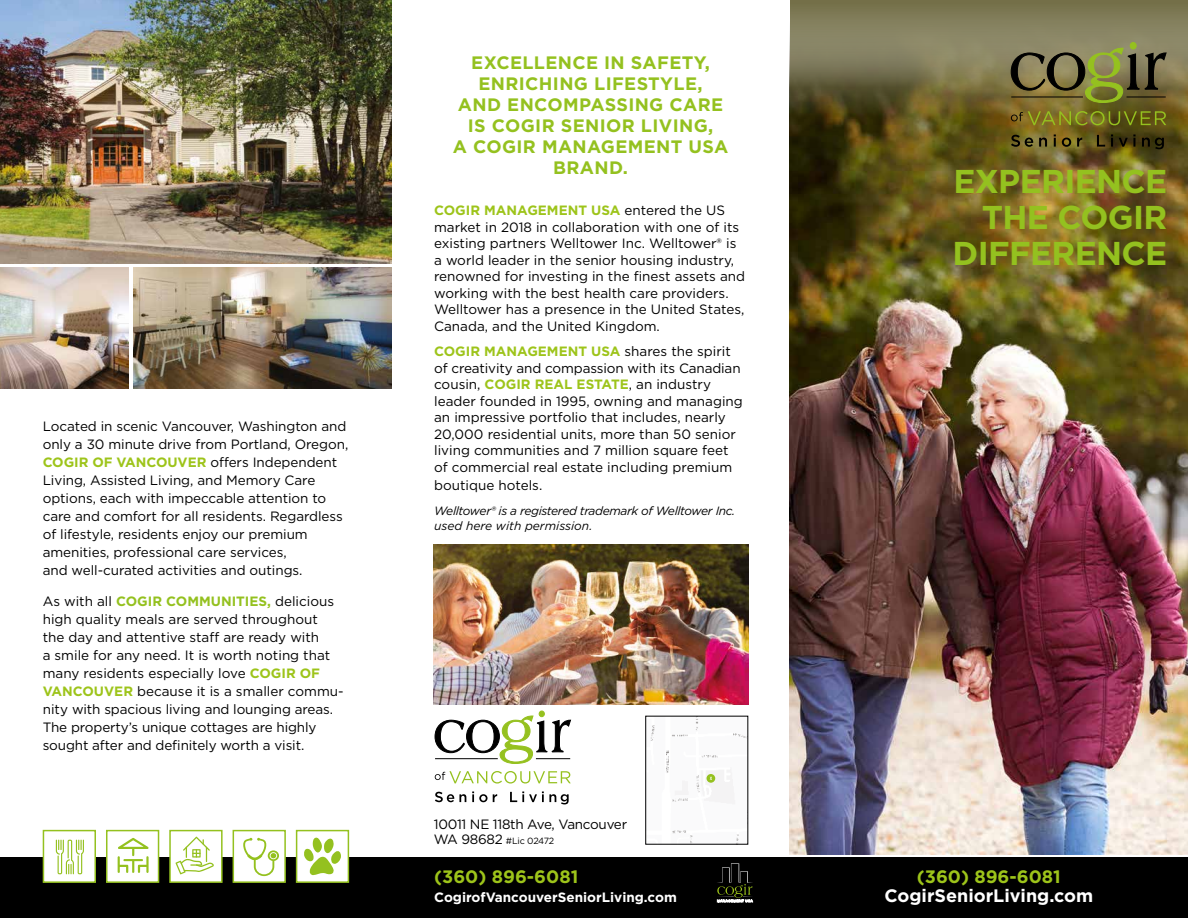
<style>
.page{position:relative;width:1188px;height:918px;background:#fff}
.page>*{position:absolute;margin:0;border:0;box-sizing:border-box;transform-origin:0 0}
.t1{font:700 33px/36px "Gotham";letter-spacing:-.02em;color:#94c11f;text-align:right}
.t2{font:700 18px/21px "Gotham";letter-spacing:.02em;color:#94c11f;text-align:center}
.t3{font:700 18px "Gotham";color:#9dc41a}
.t4{font:700 18px "Gotham";color:#fff}
.t5{font:13.5px/18px "Gotham";letter-spacing:-.005em;color:#000}
.t6{font:700 13.5px "Gotham";color:#fff}
.t7{font:italic 12px/15px "Gotham";letter-spacing:-.03em;color:#000}
.t8{font:9px "Gotham";letter-spacing:-.035em;color:#000}
.s1{font-weight:700;color:#9dc41a}
.s2{font-weight:700;color:#94c11f}
.s3{font-size:13.5px}
</style>
<div class="page">
<img style="left:434px;top:544px;width:314px;height:161px">
<img style="left:790px;top:165px;width:398px;height:689px">
<div style="left:0;top:858px;width:1188px;height:60px;background:#000"></div>
<svg style="left:716px;top:863px;width:37px;height:39px"></svg>
<img style="left:650px;top:718px;width:96px;height:124px">
<svg style="left:707px;top:774px;width:8px;height:9px"></svg>
<img style="left:0;top:0;width:392px;height:263px">
<img style="left:133px;top:268px;width:258px;height:121px">
<img style="left:0;top:268px;width:128px;height:121px">
<svg style="left:790px;top:0;width:398px;height:165px;background:#6f673c"></svg>
<svg style="left:1010px;top:47px;width:157px;height:57px;background:#726e3e"></svg>
<div style="left:1130px;top:42px;width:7px;height:8px;background:#95c11f;border:1px solid #95c11f;border-radius:50%"></div>
<hr style="left:1011px;top:97px;width:72px;height:1px;background:#000">
<hr style="left:1127px;top:97px;width:39px;height:1px;background:#000">
<svg style="left:1011px;top:134px;width:153px;height:15px;background:#534818"></svg>
<svg style="left:1011px;top:111px;width:155px;height:14px;background:#77741c"></svg>
<svg style="left:434px;top:711px;width:138px;height:53px"></svg>
<hr style="left:435px;top:758px;width:63px;height:1px;background:#000">
<hr style="left:536px;top:758px;width:34px;height:1px;background:#000">
<svg style="left:435px;top:792px;width:134px;height:12px"></svg>
<svg style="left:435px;top:771px;width:136px;height:13px"></svg>
<div style="left:106px;top:830px;width:53px;height:53px;background:#fff;border:2px solid #94c11f"></div>
<svg style="left:118px;top:838px;width:31px;height:35px"></svg>
<div style="left:233px;top:830px;width:53px;height:53px;background:#fff;border:2px solid #94c11f"></div>
<svg style="left:243px;top:838px;width:36px;height:38px"></svg>
<div style="left:43px;top:830px;width:53px;height:53px;background:#fff;border:2px solid #94c11f"></div>
<svg style="left:56px;top:840px;width:28px;height:34px"></svg>
<div style="left:169px;top:830px;width:54px;height:53px;background:#fff;border:2px solid #94c11f"></div>
<svg style="left:176px;top:837px;width:38px;height:37px"></svg>
<div style="left:296px;top:830px;width:53px;height:53px;background:#fff;border:2px solid #94c11f"></div>
<svg style="left:304px;top:837px;width:37px;height:38px"></svg>
<p class="t5" style="left:43px;top:417px;width:307px">Located in scenic Vancouver, Washington and only a 30 minute drive from Portland, Oregon, <span class="s1">COGIR OF VANCOUVER</span> offers Independent Living, Assisted Living, and Memory Care options, each with impeccable attention to care and comfort for all residents. Regardless of lifestyle, residents enjoy our premium amenities, professional care services,<br>and well-curated activities and outings.</p>
<p class="t5" style="left:43px;top:592px;width:302px">As with all <span class="s2">COGIR COMMUNITIES,</span> delicious high quality meals are served throughout<br>the day and attentive staff are ready with<br>a smile for any need. It is worth noting that many residents especially love <span class="s1">COGIR OF VANCOUVER</span> because it is a smaller commu&shy;nity with spacious living and lounging areas.<br>The property’s unique cottages are highly sought after and definitely worth a visit.</p>
<h2 class="t2" style="left:453px;top:52px;width:277px">EXCELLENCE IN SAFETY,<br>ENRICHING LIFESTYLE,<br>AND ENCOMPASSING CARE<br>IS COGIR SENIOR LIVING,<br>A COGIR MANAGEMENT USA<br>BRAND.</h2>
<p class="t5" style="left:434px;top:202px;width:312px;line-height:16.5px"><span class="s1">COGIR MANAGEMENT USA</span> entered the US market in 2018 in collaboration with one of its existing partners Welltower Inc. Welltower® is a world leader in the senior housing industry, renowned for investing in the finest assets and working with the best health care providers.<br>Welltower has a presence in the United States, Canada, and the United Kingdom.</p>
<p class="t5" style="left:434px;top:343px;width:310px;line-height:16.5px"><span class="s1">COGIR MANAGEMENT USA</span> shares the spirit of creativity and compassion with its Canadian cousin, <span class="s1">COGIR REAL ESTATE</span>, an industry leader founded in 1995, owning and managing an impressive portfolio that includes, nearly 20,000 residential units, more than 50 senior living communities and 7 million square feet of commercial real estate including premium</p>
<p class="t5" style="left:434px;top:476px;width:110px">boutique hotels.</p>
<p class="t7" style="left:434px;top:503px;width:303px">Welltower® is a registered trademark of Welltower Inc. used here with permission.</p>
<p class="t5" style="left:434px;top:815px;width:195px">10011 NE 118th Ave, Vancouver</p>
<p class="t8" style="left:434px;top:835px;width:122px"><span class="s3">WA 98682</span> #Lic 02472</p>
<h2 class="t3" style="left:434px;top:866px;width:146px">(360) 896-6081</h2>
<p class="t6" style="left:434px;top:889px;width:244px">CogirofVancouverSeniorLiving.com</p>
<h1 class="t1" style="left:953px;top:162px;width:216px">EXPERIENCE<br>THE COGIR<br>DIFFERENCE</h1>
<h2 class="t3" style="left:917px;top:866px;width:146px">(360) 896-6081</h2>
<h2 class="t4" style="left:884px;top:885px;width:210px">CogirSeniorLiving.com</h2>
</div>
